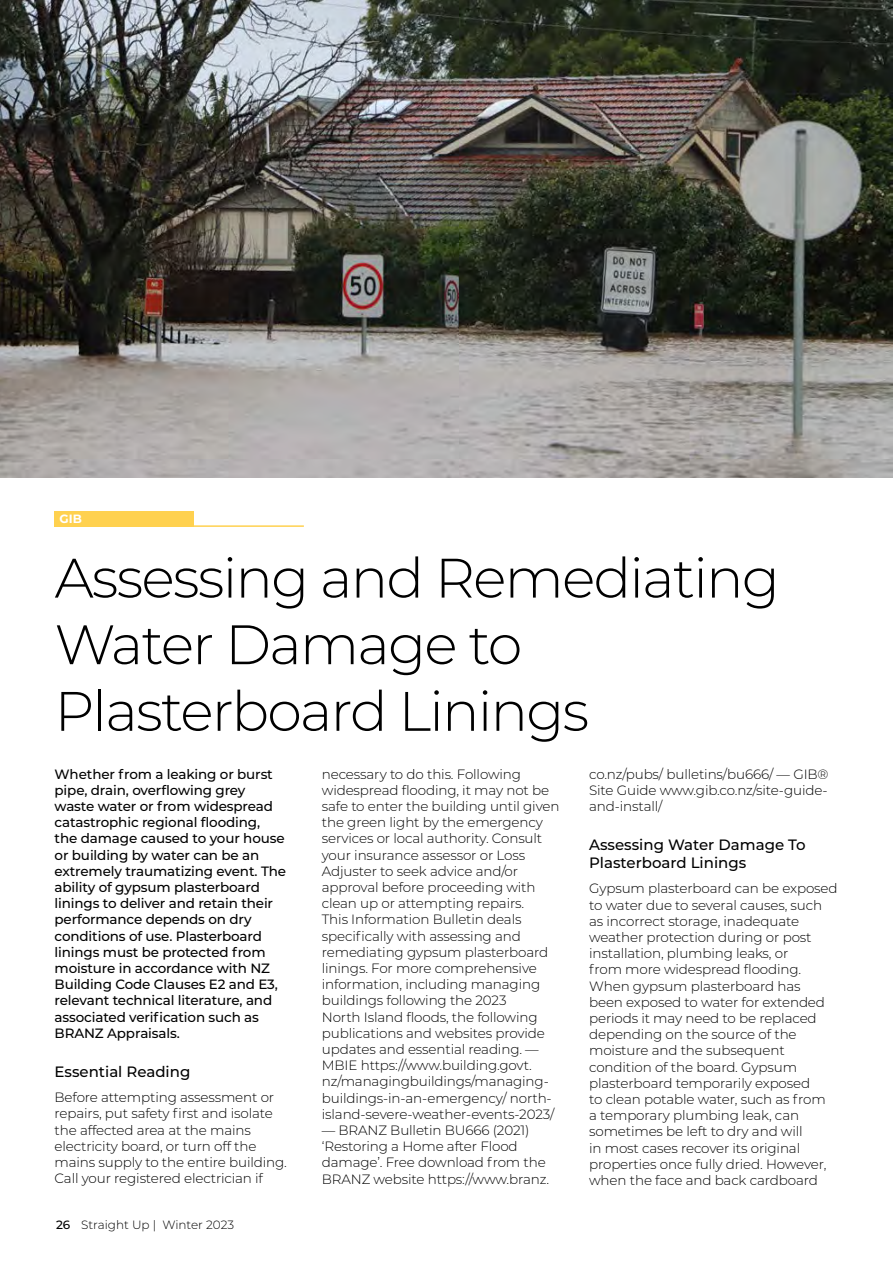
<style>
.page{position:relative;width:893px;height:1263px;background:#fff}
.page>*{position:absolute;margin:0;border:0;box-sizing:border-box;transform-origin:0 0}
.t1{font:300 55.5px/66.6px "Montserrat";letter-spacing:-.03em;color:#000}
.t2{font:500 15px/18px "Montserrat";color:#000}
.t3{font:300 13.5px/16.2px "Montserrat";letter-spacing:-.01em;color:#000}
.t4{font:500 13.5px/16.2px "Montserrat";letter-spacing:-.01em;color:#000}
.t5{font:300 12px "Montserrat";color:#000}
.t6{font:700 12px "Montserrat";color:#fff}
.s1{font-weight:500}
</style>
<div class="page">
<div style="left:55px;top:512px;width:139px;height:15px;background:#ffd14f"></div>
<hr style="left:55px;top:525px;width:249px;height:2px;background:#ffd14f">
<img style="left:0;top:0;width:893px;height:477px">
<p class="t6" style="left:60px;top:510px;width:24px">GIB</p>
<h1 class="t1" style="left:55px;top:543px;width:727px">Assessing and Remediating<br>Water Damage to<br>Plasterboard Linings</h1>
<p class="t4" style="left:55px;top:765px;width:233px">Whether from a leaking or burst pipe, drain, overflowing grey waste water or from widespread catastrophic regional flooding, the damage caused to your house or building by water can be an extremely traumatizing event. The ability of gypsum plasterboard linings to deliver and retain their performance depends on dry conditions of use. Plasterboard linings must be protected from moisture in accordance with NZ<br>Building Code Clauses E2 and E3, relevant technical literature, and associated verification such as<br>BRANZ Appraisals.</p>
<p class="t2" style="left:55px;top:1062px;width:137px">Essential Reading</p>
<p class="t3" style="left:55px;top:1089px;width:234px">Before attempting assessment or repairs, put safety first and isolate the affected area at the mains electricity board, or turn off the mains supply to the entire building.<br>Call your registered electrician if</p>
<p class="t5" style="left:56px;top:1216px;width:180px"><span class="s1">26</span> Straight Up | Winter 2023</p>
<p class="t3" style="left:322px;top:765px;width:239px">necessary to do this. Following widespread flooding, it may not be safe to enter the building until given the green light by the emergency services or local authority. Consult your insurance assessor or Loss Adjuster to seek advice and/or approval before proceeding with clean up or attempting repairs.<br>This Information Bulletin deals specifically with assessing and remediating gypsum plasterboard linings. For more comprehensive information, including managing buildings following the 2023<br>North Island floods, the following publications and websites provide updates and essential reading. — MBIE https://www.building.govt. nz/managingbuildings/managing&shy;buildings-in-an-emergency/ north&shy;island-severe-weather-events-2023/</p>
<p class="t3" style="left:322px;top:1121px;width:229px">— BRANZ Bulletin BU666 (2021) ‘Restoring a Home after Flood damage’. Free download from the<br>BRANZ website https://www.branz.</p>
<p class="t3" style="left:589px;top:765px;width:241px;text-align:justify">co.nz/pubs/ bulletins/bu666/ — GIB® Site Guide www.gib.co.nz/site-guide&shy;and-install/</p>
<p class="t2" style="left:589px;top:835px;width:218px">Assessing Water Damage To<br>Plasterboard Linings</p>
<p class="t3" style="left:589px;top:880px;width:250px">Gypsum plasterboard can be exposed to water due to several causes, such as incorrect storage, inadequate weather protection during or post installation, plumbing leaks, or<br>from more widespread flooding.<br>When gypsum plasterboard has been exposed to water for extended periods it may need to be replaced depending on the source of the moisture and the subsequent condition of the board. Gypsum plasterboard temporarily exposed<br>to clean potable water, such as from<br>a temporary plumbing leak, can sometimes be left to dry and will<br>in most cases recover its original properties once fully dried. However, when the face and back cardboard</p>
</div>
